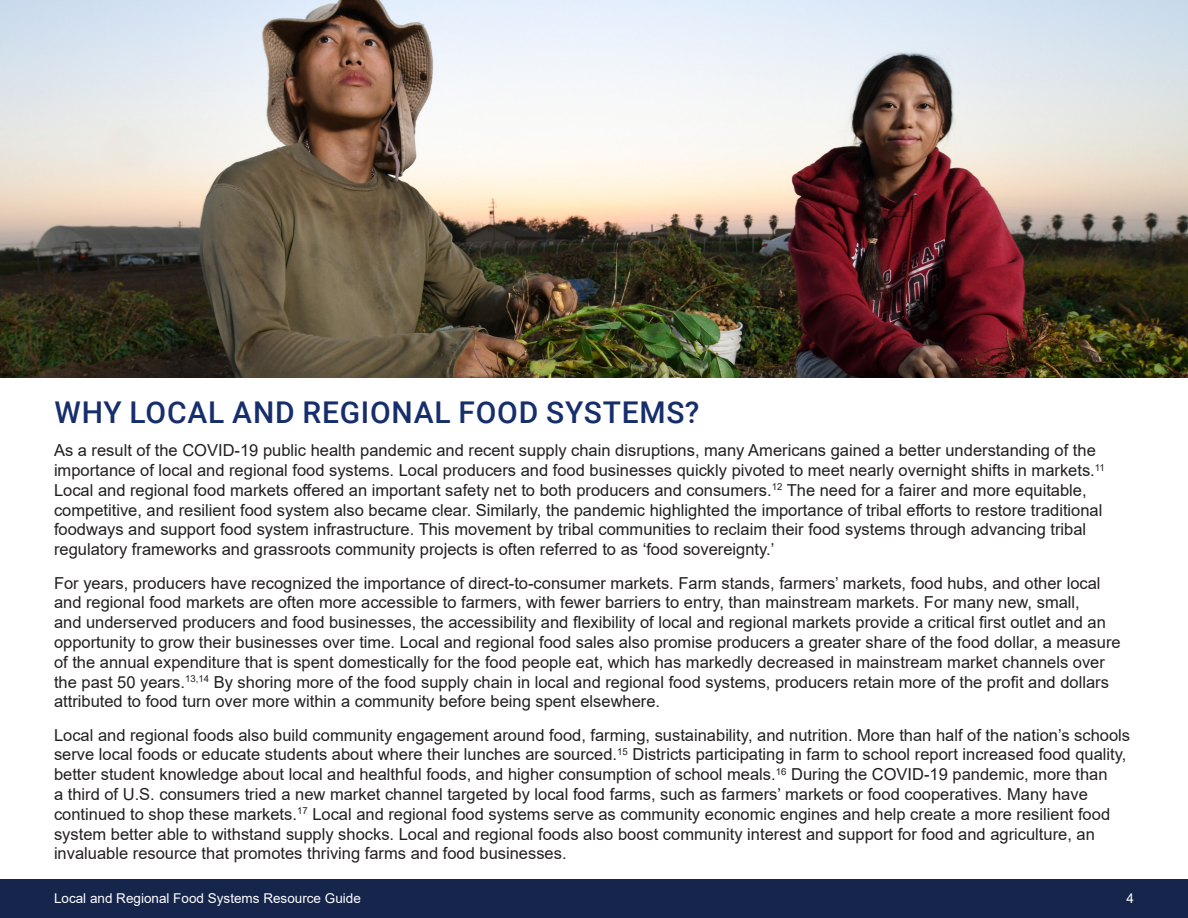
<style>
.page{position:relative;width:1188px;height:918px;background:#fff}
.page>*{position:absolute;margin:0;border:0;box-sizing:border-box;transform-origin:0 0}
.t1{font:500 30px "Roboto";letter-spacing:.025em;color:#162e6b}
.t2{font:16.5px/19.8px "Arial";color:#231f20}
.t3{font:13.5px "Arial";color:#fff}
</style>
<div class="page">
<div style="left:0;top:879px;width:1188px;height:39px;background:#16254c"></div>
<img style="left:0;top:0;width:1188px;height:378px">
<h1 class="t1" style="left:55px;top:391px;width:646px">WHY LOCAL AND REGIONAL FOOD SYSTEMS?</h1>
<p class="t2" style="left:54px;top:440px;width:1052px">As a result of the COVID-19 public health pandemic and recent supply chain disruptions, many Americans gained a better understanding of the importance of local and regional food systems. Local producers and food businesses quickly pivoted to meet nearly overnight shifts in markets.<sup>11<br></sup>Local and regional food markets offered an important safety net to both producers and consumers.<sup>12</sup> The need for a fairer and more equitable, competitive, and resilient food system also became clear. Similarly, the pandemic highlighted the importance of tribal efforts to restore traditional foodways and support food system infrastructure. This movement by tribal communities to reclaim their food systems through advancing tribal regulatory frameworks and grassroots community projects is often referred to as ‘food sovereignty.’</p>
<p class="t2" style="left:54px;top:573px;width:1068px">For years, producers have recognized the importance of direct-to-consumer markets. Farm stands, farmers’ markets, food hubs, and other local and regional food markets are often more accessible to farmers, with fewer barriers to entry, than mainstream markets. For many new, small,<br>and underserved producers and food businesses, the accessibility and flexibility of local and regional markets provide a critical first outlet and an opportunity to grow their businesses over time. Local and regional food sales also promise producers a greater share of the food dollar, a measure of the annual expenditure that is spent domestically for the food people eat, which has markedly decreased in mainstream market channels over the past 50 years.<sup>13,14</sup> By shoring more of the food supply chain in local and regional food systems, producers retain more of the profit and dollars attributed to food turn over more within a community before being spent elsewhere.</p>
<p class="t2" style="left:54px;top:725px;width:1078px">Local and regional foods also build community engagement around food, farming, sustainability, and nutrition. More than half of the nation’s schools serve local foods or educate students about where their lunches are sourced.<sup>15</sup> Districts participating in farm to school report increased food quality, better student knowledge about local and healthful foods, and higher consumption of school meals.<sup>16</sup> During the COVID-19 pandemic, more than<br>a third of U.S. consumers tried a new market channel targeted by local food farms, such as farmers’ markets or food cooperatives. Many have continued to shop these markets.<sup>17</sup> Local and regional food systems serve as community economic engines and help create a more resilient food system better able to withstand supply shocks. Local and regional foods also boost community interest and support for food and agriculture, an invaluable resource that promotes thriving farms and food businesses.</p>
<p class="t3" style="left:54px;top:889px;width:308px">Local and Regional Food Systems Resource Guide</p>
<p class="t3" style="left:1126px;top:889px;width:9px">4</p>
</div>
